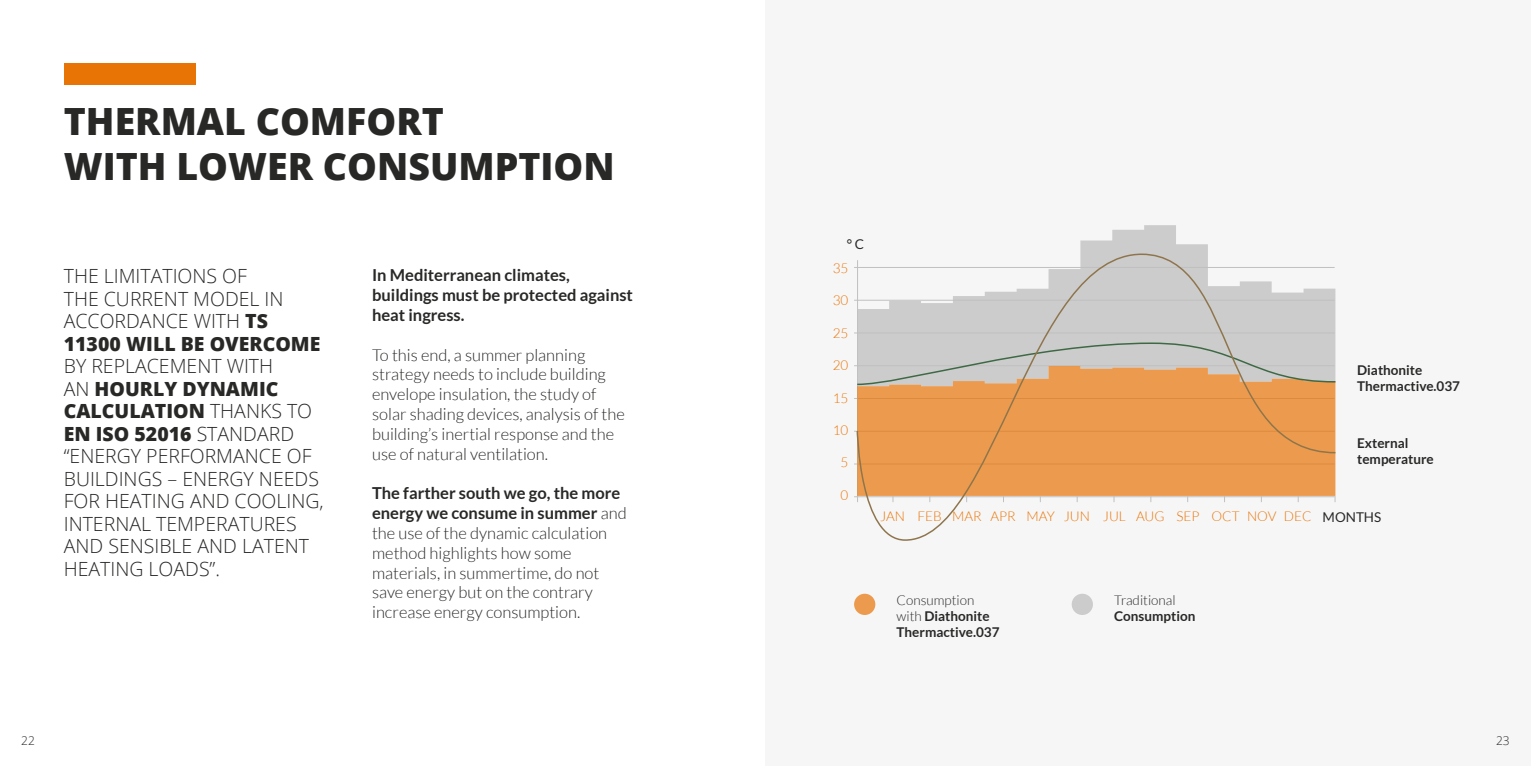
<style>
.page{position:relative;width:1531px;height:766px;background:#fff}
.page>*{position:absolute;margin:0;border:0;box-sizing:border-box;transform-origin:0 0}
.t1{font:800 37.5px/45px "Open Sans";color:#282827}
.t2{font:300 19.5px/22.5px "Open Sans";color:#282827}
.t3{font:300 16.5px/19.8px "Lato";color:#282827}
.t4{font:700 16.5px/19.8px "Lato";color:#282827}
.t5{font:700 13.5px/16.2px "Lato";color:#282827}
.t6{font:300 13.5px "Lato";color:#e97406}
.t7{font:300 13.5px "Lato";color:#282827}
.t8{font:13.5px "Lato";color:#282827}
.t9{font:300 12px "Open Sans";color:#282827}
.s1{font-weight:800}
.s2{font-weight:700}
.s3{font-weight:300}
</style>
<div class="page">
<div style="left:765px;top:0;width:766px;height:765px;background:#f6f6f6"></div>
<div style="left:64px;top:64px;width:132px;height:21px;background:#e97406"></div>
<div style="left:854px;top:593px;width:21px;height:21px;background:#ec9b4e;border-radius:50%"></div>
<div style="left:1071px;top:593px;width:22px;height:21px;background:#ccc;border-radius:50%"></div>
<svg style="left:1080px;top:225px;width:128px;height:28px;fill:#ccc"></svg>
<hr style="left:854px;top:267px;width:480px;height:1px;background:#c0c0c0">
<hr style="left:854px;top:300px;width:480px;height:1px;background:#c0c0c0">
<hr style="left:854px;top:332px;width:480px;height:1px;background:#c0c0c0">
<hr style="left:854px;top:365px;width:480px;height:1px;background:#c0c0c0">
<hr style="left:854px;top:398px;width:480px;height:1px;background:#c0c0c0">
<hr style="left:854px;top:431px;width:480px;height:1px;background:#c0c0c0">
<hr style="left:854px;top:463px;width:480px;height:1px;background:#c0c0c0">
<hr style="left:854px;top:496px;width:480px;height:1px;background:#c0c0c0">
<svg style="left:856px;top:253px;width:480px;height:288px"></svg>
<h1 class="t1" style="left:64px;top:97px;width:552px">THERMAL COMFORT<br>WITH LOWER CONSUMPTION</h1>
<p class="t2" style="left:64px;top:264px;width:258px">THE LIMITATIONS OF<br>THE CURRENT MODEL IN<br>ACCORDANCE WITH <span class="s1">TS<br>11300 WILL BE OVERCOME</span></p>
<p class="t2" style="left:64px;top:354px;width:261px">BY REPLACEMENT WITH<br>AN <span class="s1">HOURLY DYNAMIC<br>CALCULATION</span> THANKS TO<br><span class="s1">EN ISO 52016</span> STANDARD “ENERGY PERFORMANCE OF<br>BUILDINGS – ENERGY NEEDS<br>FOR HEATING AND COOLING,<br>INTERNAL TEMPERATURES<br>AND SENSIBLE AND LATENT<br>HEATING LOADS”.</p>
<p class="t4" style="left:372px;top:265px;width:262px">In Mediterranean climates, buildings must be protected against heat ingress.</p>
<p class="t3" style="left:372px;top:345px;width:254px">To this end, a summer planning strategy needs to include building envelope insulation, the study of solar shading devices, analysis of the building’s inertial response and the use of natural ventilation.</p>
<p class="t3" style="left:372px;top:483px;width:256px"><span class="s2">The farther south we go, the more energy we consume in summer</span> and the use of the dynamic calculation method highlights how some materials, in summertime, do not save energy but on the contrary increase energy consumption.</p>
<p class="t8" style="left:847px;top:236px;width:19px">° C</p>
<p class="t6" style="left:833px;top:261px;width:17px">35</p>
<p class="t6" style="left:833px;top:293px;width:17px">30</p>
<p class="t6" style="left:833px;top:325px;width:17px">25</p>
<p class="t6" style="left:833px;top:358px;width:17px">20</p>
<p class="t6" style="left:833px;top:390px;width:17px">15</p>
<p class="t6" style="left:833px;top:423px;width:17px">10</p>
<p class="t6" style="left:840px;top:455px;width:9px">5</p>
<p class="t6" style="left:840px;top:487px;width:9px">0</p>
<p class="t5" style="left:1357px;top:361px;width:104px">Diathonite<br>Thermactive.037</p>
<p class="t5" style="left:1357px;top:435px;width:78px">External temperature</p>
<p class="t6" style="left:880px;top:508px;width:433px">JAN FEB MAR APR MAY JUN JUL AUG SEP OCT NOV DEC</p>
<p class="t8" style="left:1322px;top:509px;width:60px">MONTHS</p>
<p class="t5" style="left:896px;top:591px;width:104px"><span class="s3">Consumption with</span> Diathonite<br>Thermactive.037</p>
<p class="t7" style="left:1114px;top:592px;width:63px">Traditional</p>
<p class="t5" style="left:1114px;top:607px;width:83px">Consumption</p>
<p class="t9" style="left:21px;top:732px;width:15px">22</p>
<p class="t9" style="left:1496px;top:732px;width:15px">23</p>
</div>
